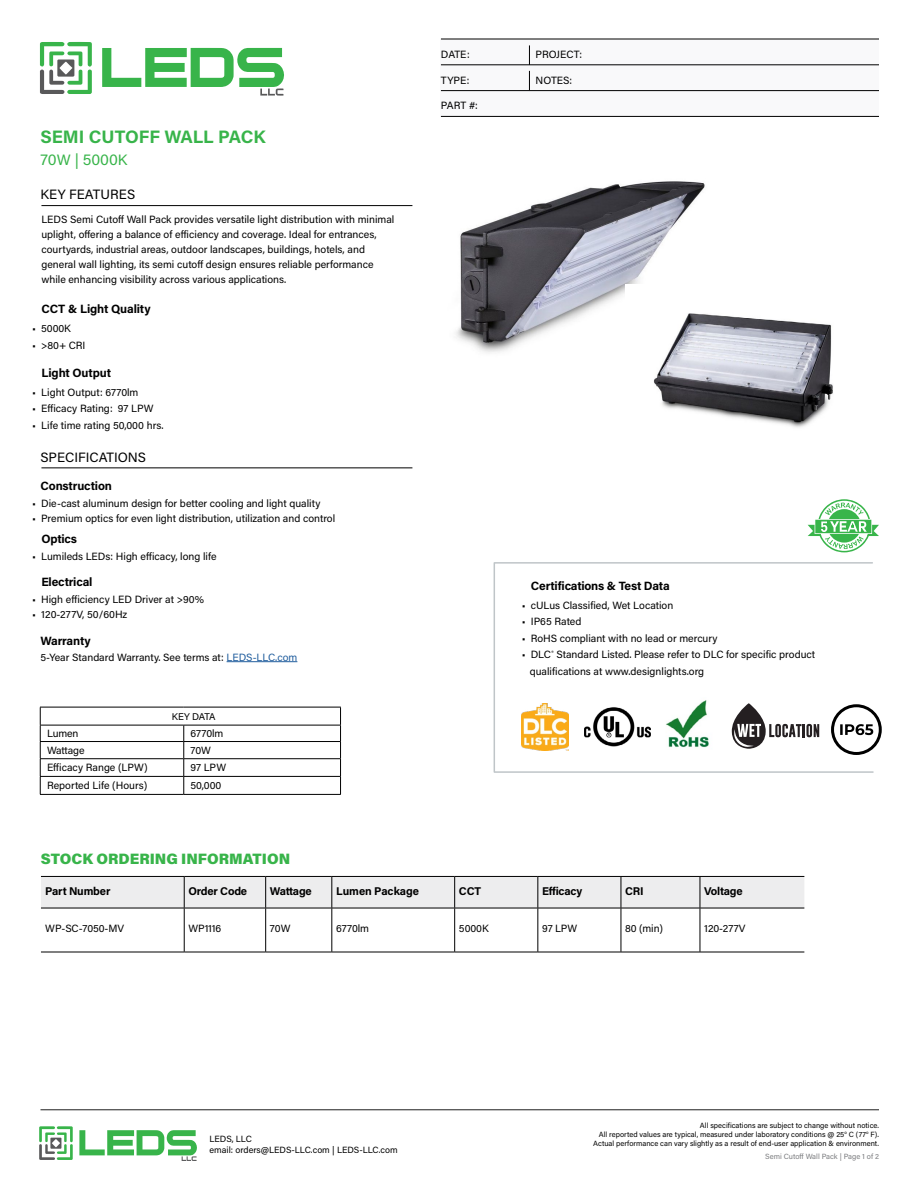
<style>
.page{position:relative;width:918px;height:1188px;background:#fff}
.page>*{position:absolute;margin:0;border:0;box-sizing:border-box;transform-origin:0 0}
.t1{font:700 18px "Acumin Pro";letter-spacing:-.005em;color:#38b44a}
.t2{font:900 15px "Acumin Pro";color:#38b44a}
.t3{font:15px "Acumin Pro";color:#38b44a}
.t4{font:13.5px "Acumin Pro";color:#000}
.t5{font:700 12px "Acumin Pro";letter-spacing:-.015em;color:#000}
.t6{font:700 11.25px "Acumin Pro";letter-spacing:-.02em;color:#000}
.t7{font:10.5px/15px "Acumin Pro";color:#000}
.t8{font:9.75px "Acumin Pro";letter-spacing:-.02em;color:#000}
.t9{font:9px/10.8px "Acumin Pro";color:#000}
.t10{font:7.5px/9px "Acumin Pro";color:#000;text-align:right}
.t11{font:7.5px "Acumin Pro";color:#7b7c7f}
.s1{color:#215e9e}
</style>
<div class="page">
<hr style="left:40px;top:1109px;width:839px;height:1px;background:#1e1e1e">
<hr style="left:227px;top:661px;width:70px;height:1px;background:#215e9e">
<div style="left:441px;top:39px;width:438px;height:77px;background:#f9f9fa"></div>
<hr style="left:441px;top:116px;width:438px;height:1px;background:#000">
<hr style="left:441px;top:90px;width:438px;height:1px;background:#000">
<hr style="left:441px;top:64px;width:438px;height:1px;background:#000">
<hr style="left:441px;top:39px;width:438px;height:1px;background:#000">
<svg style="left:529px;top:71px;width:1px;height:19px"></svg>
<svg style="left:529px;top:45px;width:1px;height:20px"></svg>
<hr style="left:41px;top:205px;width:371px;height:1px;background:#000">
<hr style="left:41px;top:467px;width:371px;height:1px;background:#000">
<svg style="left:493px;top:562px;width:382px;height:211px"></svg>
<hr style="left:40px;top:707px;width:144px;height:1px;background:#000">
<hr style="left:184px;top:707px;width:157px;height:1px;background:#000">
<hr style="left:40px;top:725px;width:144px;height:1px;background:#000">
<hr style="left:184px;top:725px;width:157px;height:1px;background:#000">
<hr style="left:40px;top:741px;width:144px;height:1px;background:#000">
<hr style="left:184px;top:741px;width:157px;height:1px;background:#000">
<hr style="left:40px;top:758px;width:144px;height:1px;background:#000">
<hr style="left:184px;top:758px;width:157px;height:1px;background:#000">
<hr style="left:40px;top:776px;width:144px;height:1px;background:#000">
<svg style="left:40px;top:707px;width:1px;height:87px"></svg>
<hr style="left:184px;top:776px;width:157px;height:1px;background:#000">
<svg style="left:183px;top:725px;width:1px;height:69px"></svg>
<svg style="left:340px;top:707px;width:1px;height:87px"></svg>
<hr style="left:40px;top:794px;width:144px;height:1px;background:#000">
<hr style="left:184px;top:794px;width:157px;height:1px;background:#000">
<svg style="left:41px;top:877px;width:763px;height:75px"></svg>
<hr style="left:41px;top:876px;width:143px;height:1px;background:#000">
<hr style="left:184px;top:876px;width:82px;height:1px;background:#000">
<hr style="left:184px;top:877px;width:1px;height:31px;background:#000">
<hr style="left:266px;top:876px;width:66px;height:1px;background:#000">
<hr style="left:265px;top:877px;width:1px;height:31px;background:#000">
<hr style="left:332px;top:876px;width:123px;height:1px;background:#000">
<hr style="left:332px;top:877px;width:1px;height:31px;background:#000">
<hr style="left:455px;top:876px;width:83px;height:1px;background:#000">
<hr style="left:454px;top:877px;width:1px;height:31px;background:#000">
<hr style="left:538px;top:876px;width:83px;height:1px;background:#000">
<hr style="left:538px;top:877px;width:1px;height:31px;background:#000">
<hr style="left:621px;top:876px;width:79px;height:1px;background:#000">
<hr style="left:621px;top:877px;width:1px;height:31px;background:#000">
<hr style="left:700px;top:876px;width:104px;height:1px;background:#000">
<hr style="left:700px;top:877px;width:1px;height:31px;background:#000">
<hr style="left:41px;top:908px;width:143px;height:1px;background:#000">
<hr style="left:184px;top:908px;width:82px;height:1px;background:#000">
<hr style="left:184px;top:908px;width:1px;height:44px;background:#000">
<hr style="left:266px;top:908px;width:66px;height:1px;background:#000">
<hr style="left:265px;top:908px;width:1px;height:44px;background:#000">
<hr style="left:332px;top:908px;width:123px;height:1px;background:#000">
<hr style="left:332px;top:908px;width:1px;height:44px;background:#000">
<hr style="left:455px;top:908px;width:83px;height:1px;background:#000">
<hr style="left:454px;top:908px;width:1px;height:44px;background:#000">
<hr style="left:538px;top:908px;width:83px;height:1px;background:#000">
<hr style="left:538px;top:908px;width:1px;height:44px;background:#000">
<hr style="left:621px;top:908px;width:79px;height:1px;background:#000">
<hr style="left:621px;top:908px;width:1px;height:44px;background:#000">
<hr style="left:700px;top:908px;width:104px;height:1px;background:#000">
<hr style="left:700px;top:908px;width:1px;height:44px;background:#000">
<hr style="left:41px;top:952px;width:143px;height:1px;background:#000">
<hr style="left:184px;top:952px;width:82px;height:1px;background:#000">
<hr style="left:266px;top:952px;width:66px;height:1px;background:#000">
<hr style="left:332px;top:952px;width:123px;height:1px;background:#000">
<hr style="left:455px;top:952px;width:83px;height:1px;background:#000">
<hr style="left:538px;top:952px;width:83px;height:1px;background:#000">
<hr style="left:621px;top:952px;width:79px;height:1px;background:#000">
<hr style="left:700px;top:952px;width:104px;height:1px;background:#000">
<svg style="left:40px;top:42px;width:52px;height:52px"></svg>
<svg style="left:102px;top:48px;width:182px;height:48px"></svg>
<svg style="left:39px;top:1126px;width:34px;height:34px"></svg>
<svg style="left:79px;top:1130px;width:118px;height:31px"></svg>
<img style="left:584px;top:695px;width:67px;height:63px">
<svg style="left:731px;top:703px;width:88px;height:46px"></svg>
<img style="left:661px;top:698px;width:58px;height:51px">
<svg style="left:808px;top:499px;width:71px;height:53px"></svg>
<img style="left:522px;top:703px;width:47px;height:47px">
<div style="left:831px;top:704px;width:51px;height:51px;border:3px solid #000;border-radius:50%"></div>
<svg style="left:840px;top:724px;width:33px;height:11px"></svg>
<img style="left:456px;top:181px;width:249px;height:172px">
<img style="left:626px;top:285px;width:207px;height:143px">
<h1 class="t1" style="left:40px;top:124px;width:227px">SEMI CUTOFF WALL PACK</h1>
<h2 class="t3" style="left:40px;top:149px;width:89px">70W | 5000K</h2>
<p class="t4" style="left:40px;top:185px;width:96px">KEY FEATURES</p>
<p class="t7" style="left:41px;top:211px;width:354px">LEDS Semi Cutoff Wall Pack provides versatile light distribution with minimal uplight, offering a balance of efficiency and coverage. Ideal for entrances, courtyards, industrial areas, outdoor landscapes, buildings, hotels, and general wall lighting, its semi cutoff design ensures reliable performance while enhancing visibility across various applications.</p>
<p class="t5" style="left:41px;top:300px;width:111px">CCT &amp; Light Quality</p>
<p class="t7" style="left:32px;top:321px;width:40px">• 5000K</p>
<p class="t7" style="left:32px;top:337px;width:55px">• &gt;80+ CRI</p>
<p class="t5" style="left:41px;top:365px;width:71px">Light Output</p>
<p class="t7" style="left:32px;top:384px;width:108px">• Light Output: 6770lm</p>
<p class="t7" style="left:32px;top:401px;width:123px">• Efficacy Rating: 97 LPW</p>
<p class="t7" style="left:32px;top:417px;width:133px">• Life time rating 50,000 hrs.</p>
<p class="t4" style="left:40px;top:448px;width:107px">SPECIFICATIONS</p>
<p class="t5" style="left:40px;top:477px;width:73px">Construction</p>
<p class="t7" style="left:32px;top:496px;width:290px">• Die-cast aluminum design for better cooling and light quality</p>
<p class="t7" style="left:32px;top:511px;width:305px">• Premium optics for even light distribution, utilization and control</p>
<p class="t7" style="left:32px;top:548px;width:186px">• Lumileds LEDs: High efficacy, long life</p>
<p class="t7" style="left:32px;top:591px;width:173px">• High efficiency LED Driver at &gt;90%</p>
<p class="t7" style="left:32px;top:606px;width:97px">• 120-277V, 50/60Hz</p>
<p class="t5" style="left:41px;top:530px;width:37px">Optics</p>
<p class="t5" style="left:41px;top:573px;width:52px">Electrical</p>
<p class="t5" style="left:41px;top:632px;width:52px">Warranty</p>
<p class="t7" style="left:41px;top:649px;width:258px">5-Year Standard Warranty. See terms at: <span class="s1">LEDS-LLC.com</span></p>
<p class="t8" style="left:172px;top:710px;width:45px">KEY DATA</p>
<p class="t7" style="left:47px;top:726px;width:33px">Lumen</p>
<p class="t7" style="left:191px;top:726px;width:34px">6770lm</p>
<p class="t7" style="left:47px;top:742px;width:39px">Wattage</p>
<p class="t7" style="left:191px;top:742px;width:22px">70W</p>
<p class="t7" style="left:47px;top:760px;width:102px">Efficacy Range (LPW)</p>
<p class="t7" style="left:191px;top:760px;width:37px">97 LPW</p>
<p class="t7" style="left:47px;top:778px;width:102px">Reported Life (Hours)</p>
<p class="t7" style="left:191px;top:778px;width:32px">50,000</p>
<p class="t7" style="left:441px;top:46px;width:30px">DATE:</p>
<p class="t7" style="left:536px;top:46px;width:48px">PROJECT:</p>
<p class="t7" style="left:441px;top:72px;width:30px">TYPE:</p>
<p class="t7" style="left:536px;top:72px;width:38px">NOTES:</p>
<p class="t7" style="left:441px;top:98px;width:38px">PART #:</p>
<p class="t5" style="left:531px;top:577px;width:140px">Certifications &amp; Test Data</p>
<p class="t7" style="left:522px;top:597px;width:153px">• cULus Classified, Wet Location</p>
<p class="t7" style="left:522px;top:614px;width:61px">• IP65 Rated</p>
<p class="t7" style="left:522px;top:630px;width:197px">• RoHS compliant with no lead or mercury</p>
<p class="t7" style="left:530px;top:646px;width:287px;line-height:16.5px;text-indent:-8px">• DLC<sup>®</sup> Standard Listed. Please refer to DLC for specific product qualifications at www.designlights.org</p>
<h2 class="t2" style="left:41px;top:848px;width:251px">STOCK ORDERING INFORMATION</h2>
<p class="t6" style="left:45px;top:883px;width:67px">Part Number</p>
<p class="t6" style="left:189px;top:883px;width:60px">Order Code</p>
<p class="t6" style="left:270px;top:883px;width:43px">Wattage</p>
<p class="t6" style="left:336px;top:883px;width:84px">Lumen Package</p>
<p class="t6" style="left:459px;top:883px;width:24px">CCT</p>
<p class="t6" style="left:542px;top:883px;width:42px">Efficacy</p>
<p class="t6" style="left:625px;top:883px;width:20px">CRI</p>
<p class="t6" style="left:704px;top:883px;width:40px">Voltage</p>
<p class="t7" style="left:45px;top:921px;width:80px">WP-SC-7050-MV</p>
<p class="t7" style="left:189px;top:921px;width:34px">WP1116</p>
<p class="t7" style="left:270px;top:921px;width:22px">70W</p>
<p class="t7" style="left:336px;top:921px;width:34px">6770lm</p>
<p class="t7" style="left:459px;top:921px;width:31px">5000K</p>
<p class="t7" style="left:542px;top:921px;width:37px">97 LPW</p>
<p class="t7" style="left:625px;top:921px;width:39px">80 (min)</p>
<p class="t7" style="left:704px;top:921px;width:43px">120-277V</p>
<p class="t9" style="left:210px;top:1133px;width:190px">LEDS, LLC<br>email: orders@LEDS-LLC.com | LEDS-LLC.com</p>
<p class="t10" style="left:593px;top:1120px;width:287px">All specifications are subject to change without notice.<br>All reported values are typical, measured under laboratory conditions @ 25<sup>o</sup> C (77<sup>o</sup> F).<br>Actual performance can vary slightly as a result of end-user application &amp; environment.</p>
<p class="t11" style="left:765px;top:1151px;width:115px">Semi Cutoff Wall Pack | Page 1 of 2</p>
</div>
